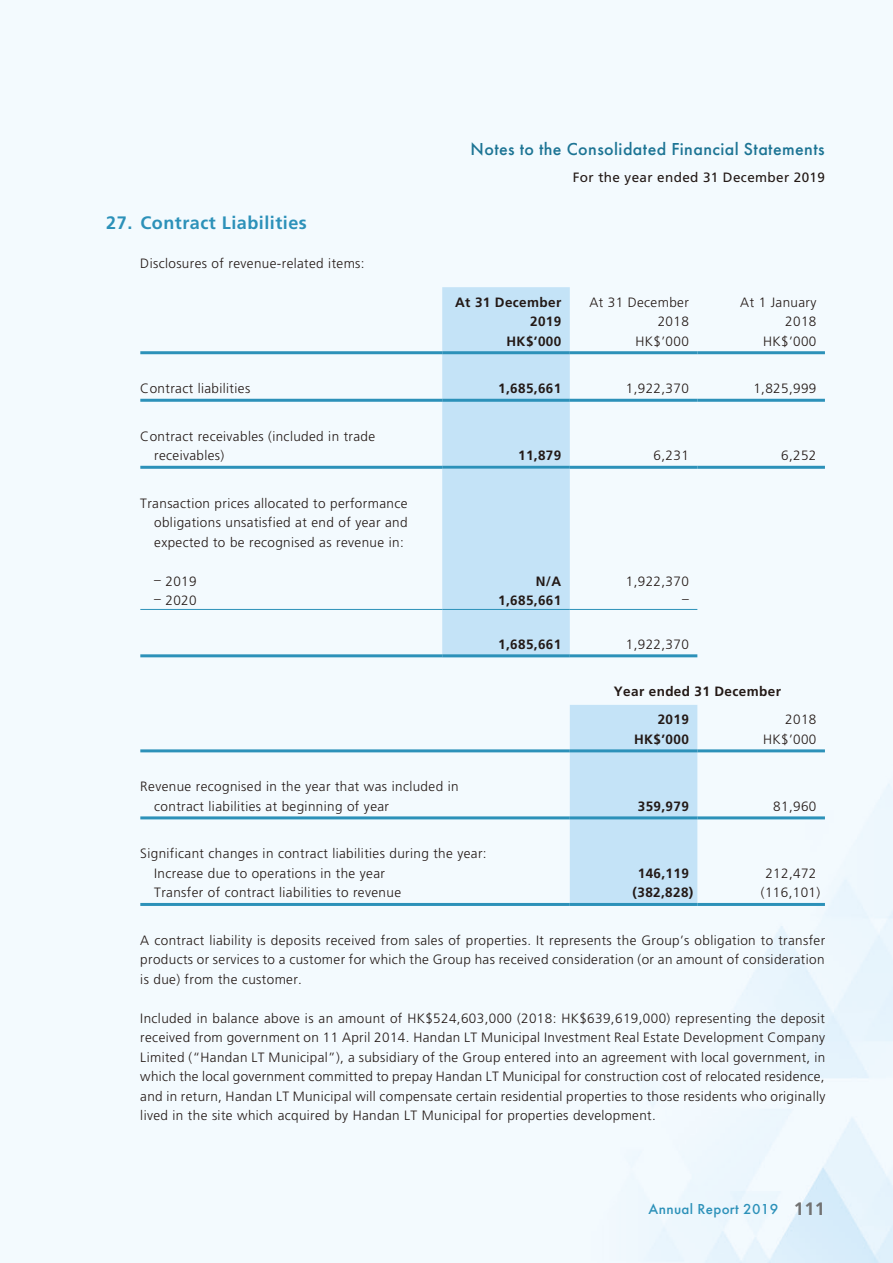
<style>
.page{position:relative;width:893px;height:1263px;background:#fff}
.page>*{position:absolute;margin:0;border:0;box-sizing:border-box;transform-origin:0 0}
.t1{font:500 18px "Futura PT";letter-spacing:.025em;color:#1c7494}
.t2{font:700 18px "Frutiger LT Std";letter-spacing:.03em;color:#2c91b9}
.t3{font:500 15px "Futura PT";letter-spacing:.025em;color:#2c91b9}
.t4{font:300 13.5px/19.5px "Frutiger LT Std";letter-spacing:.03em;color:#231916}
.t5{font:700 13.5px/19.5px "Frutiger LT Std";letter-spacing:.03em;color:#231916;text-align:right}
.t6{font:13.5px "Frutiger LT Std";letter-spacing:.03em;color:#231916}
.s1{font-family:"Frutiger LT Std";font-weight:700;font-size:18px;color:#727272}
</style>
<div class="page">
<hr style="left:140px;top:351px;width:302px;height:3px;background:#2c91b9">
<hr style="left:570px;top:351px;width:127px;height:3px;background:#2c91b9">
<hr style="left:697px;top:351px;width:128px;height:3px;background:#2c91b9">
<hr style="left:140px;top:399px;width:302px;height:3px;background:#2c91b9">
<hr style="left:570px;top:399px;width:127px;height:3px;background:#2c91b9">
<hr style="left:697px;top:399px;width:128px;height:3px;background:#2c91b9">
<hr style="left:140px;top:466px;width:302px;height:3px;background:#2c91b9">
<hr style="left:570px;top:466px;width:127px;height:3px;background:#2c91b9">
<hr style="left:697px;top:466px;width:128px;height:3px;background:#2c91b9">
<div style="left:442px;top:287px;width:128px;height:367px;background:#c4e3f7"></div>
<hr style="left:140px;top:609px;width:302px;height:1px;background:#2c91b9">
<hr style="left:442px;top:609px;width:128px;height:1px;background:#2c91b9">
<hr style="left:570px;top:609px;width:127px;height:1px;background:#2c91b9">
<hr style="left:140px;top:654px;width:302px;height:3px;background:#2c91b9">
<hr style="left:442px;top:654px;width:128px;height:3px;background:#2c91b9">
<hr style="left:570px;top:654px;width:127px;height:3px;background:#2c91b9">
<div style="left:570px;top:705px;width:127px;height:198px;background:#c4e3f7"></div>
<hr style="left:140px;top:749px;width:430px;height:3px;background:#2c91b9">
<hr style="left:570px;top:749px;width:127px;height:3px;background:#2c91b9">
<hr style="left:697px;top:749px;width:128px;height:3px;background:#2c91b9">
<hr style="left:140px;top:816px;width:430px;height:3px;background:#2c91b9">
<hr style="left:570px;top:816px;width:127px;height:3px;background:#2c91b9">
<hr style="left:697px;top:816px;width:128px;height:3px;background:#2c91b9">
<hr style="left:140px;top:903px;width:430px;height:3px;background:#2c91b9">
<hr style="left:570px;top:903px;width:127px;height:3px;background:#2c91b9">
<hr style="left:697px;top:903px;width:128px;height:3px;background:#2c91b9">
<h1 class="t1" style="left:471px;top:138px;width:356px">Notes to the Consolidated Financial Statements</h1>
<h1 class="t2" style="left:106px;top:212px;width:202px">27. Contract Liabilities</h1>
<p class="t4" style="left:140px;top:253px;width:226px">Disclosures of revenue-related items:</p>
<p class="t6" style="left:573px;top:170px;width:254px">For the year ended 31 December 2019</p>
<p class="t5" style="left:455px;top:292px;width:108px">At 31 December<br>2019</p>
<p class="t4" style="left:589px;top:292px;width:101px;text-align:right">At 31 December<br>2018</p>
<p class="t4" style="left:740px;top:292px;width:78px;text-align:right">At 1 January<br>2018</p>
<p class="t5" style="left:506px;top:331px;width:56px">HK$’000</p>
<p class="t4" style="left:636px;top:331px;width:55px">HK$’000</p>
<p class="t4" style="left:763px;top:331px;width:55px">HK$’000</p>
<p class="t4" style="left:140px;top:379px;width:111px">Contract liabilities</p>
<p class="t5" style="left:498px;top:379px;width:65px">1,685,661</p>
<p class="t4" style="left:626px;top:379px;width:65px">1,922,370</p>
<p class="t4" style="left:753px;top:379px;width:65px">1,825,999</p>
<p class="t4" style="left:154px;top:427px;width:222px;text-indent:-14px">Contract receivables (included in trade receivables)</p>
<p class="t5" style="left:518px;top:446px;width:45px">11,879</p>
<p class="t4" style="left:654px;top:446px;width:37px">6,231</p>
<p class="t4" style="left:781px;top:446px;width:37px">6,252</p>
<p class="t4" style="left:154px;top:494px;width:255px;text-align:justify;text-indent:-14px">Transaction prices allocated to performance obligations unsatisfied at end of year and expected to be recognised as revenue in:</p>
<p class="t4" style="left:154px;top:572px;width:44px">– 2019</p>
<p class="t5" style="left:536px;top:571px;width:27px">N/A</p>
<p class="t4" style="left:626px;top:572px;width:65px">1,922,370</p>
<p class="t4" style="left:154px;top:591px;width:44px">– 2020</p>
<p class="t5" style="left:498px;top:591px;width:65px">1,685,661</p>
<p class="t4" style="left:682px;top:589px;width:8px">–</p>
<p class="t5" style="left:498px;top:634px;width:65px">1,685,661</p>
<p class="t4" style="left:626px;top:635px;width:65px">1,922,370</p>
<p class="t5" style="left:658px;top:678px;width:125px;line-height:28px;text-align:left;text-indent:-44px">Year ended 31 December<br>2019</p>
<p class="t4" style="left:785px;top:710px;width:33px">2018</p>
<p class="t4" style="left:154px;top:777px;width:306px;text-indent:-14px">Revenue recognised in the year that was included in contract liabilities at beginning of year</p>
<p class="t4" style="left:154px;top:844px;width:334px;text-indent:-14px">Significant changes in contract liabilities during the year:<br>Increase due to operations in the year</p>
<p class="t5" style="left:634px;top:729px;width:56px">HK$’000</p>
<p class="t4" style="left:763px;top:730px;width:55px">HK$’000</p>
<p class="t5" style="left:638px;top:796px;width:53px">359,979</p>
<p class="t4" style="left:773px;top:797px;width:45px">81,960</p>
<p class="t5" style="left:638px;top:863px;width:53px">146,119</p>
<p class="t4" style="left:765px;top:864px;width:53px">212,472</p>
<p class="t4" style="left:154px;top:883px;width:248px">Transfer of contract liabilities to revenue</p>
<p class="t5" style="left:633px;top:883px;width:62px">(382,828)</p>
<p class="t4" style="left:761px;top:883px;width:61px">(116,101)</p>
<p class="t4" style="left:140px;top:931px;width:686px;text-align:justify">A contract liability is deposits received from sales of properties. It represents the Group’s obligation to transfer products or services to a customer for which the Group has received consideration (or an amount of consideration is due) from the customer.</p>
<p class="t4" style="left:140px;top:1009px;width:686px;text-align:justify">Included in balance above is an amount of HK$524,603,000 (2018: HK$639,619,000) representing the deposit received from government on 11 April 2014. Handan LT Municipal Investment Real Estate Development Company Limited (“Handan LT Municipal”), a subsidiary of the Group entered into an agreement with local government, in which the local government committed to prepay Handan LT Municipal for construction cost of relocated residence, and in return, Handan LT Municipal will compensate certain residential properties to those residents who originally lived in the site which acquired by Handan LT Municipal for properties development.</p>
<p class="t3" style="left:649px;top:1199px;width:178px">Annual Report 2019 <span class="s1">111</span></p>
</div>
